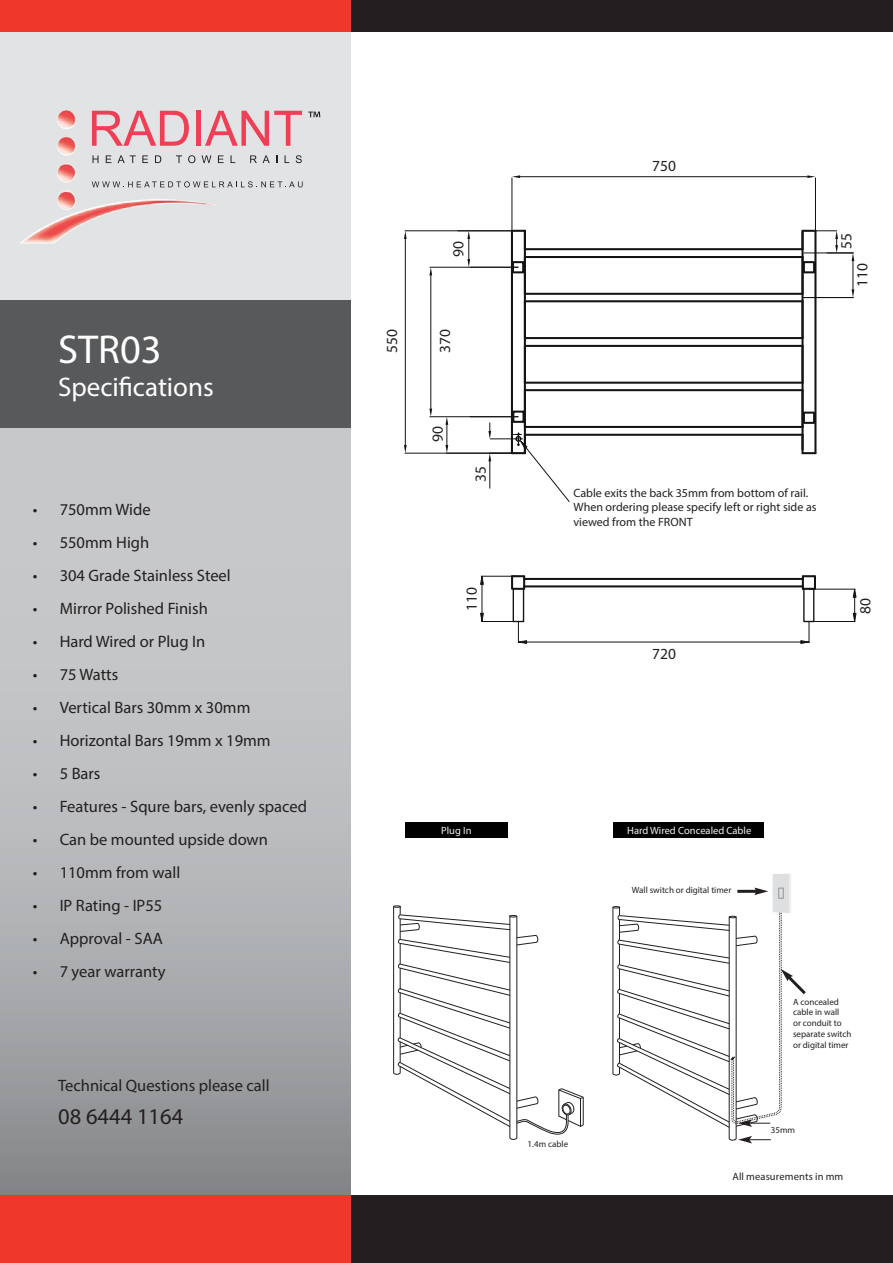
<style>
.page{position:relative;width:893px;height:1263px;background:#fff}
.page>*{position:absolute;margin:0;border:0;box-sizing:border-box;transform-origin:0 0}
.t1{font:40.5px "Myriad Pro";color:#fff}
.t2{font:27px "Myriad Pro";color:#fff}
.t3{font:22.5px "Myriad Pro";color:#231f20}
.t4{font:16.5px "Myriad Pro";color:#231f20}
.t5{font:15.45px "Myriad Pro";color:#231f20}
.t6{font:12px/14.4px "Myriad Pro";color:#231f20}
.t7{font:10.5px "Myriad Pro";color:#f1f1f2}
.t8{font:10.5px "Myriad Pro";letter-spacing:.01em;color:#231f20}
.t9{font:9px/10.8px "Myriad Pro";color:#231f20}
</style>
<div class="page">
<div style="left:0;top:32px;width:350px;height:279px;background:#e2e3e4"></div>
<svg style="left:0;top:428px;width:350px;height:767px;background:#b3b5b7"></svg>
<div style="left:350px;top:0;width:542px;height:32px;background:#231f20"></div>
<div style="left:0;top:0;width:350px;height:32px;background:#ef3829"></div>
<div style="left:350px;top:1195px;width:542px;height:68px;background:#231f20"></div>
<div style="left:0;top:1195px;width:350px;height:68px;background:#ef3829"></div>
<div style="left:0;top:300px;width:350px;height:128px;background:#58595b"></div>
<svg style="left:308px;top:112px;width:12px;height:5px"></svg>
<img style="left:20px;top:110px;width:194px;height:134px">
<svg style="left:73px;top:165px;width:3px;height:9px"></svg>
<img style="left:73px;top:139px;width:3px;height:15px">
<img style="left:73px;top:112px;width:3px;height:15px">
<svg style="left:92px;top:111px;width:97px;height:35px"></svg>
<div style="left:196px;top:111px;width:5px;height:35px;background:#ef3f56"></div>
<svg style="left:205px;top:111px;width:97px;height:35px"></svg>
<svg style="left:92px;top:155px;width:6px;height:8px"></svg>
<svg style="left:106px;top:155px;width:5px;height:8px"></svg>
<svg style="left:118px;top:155px;width:18px;height:8px"></svg>
<svg style="left:142px;top:155px;width:6px;height:8px"></svg>
<svg style="left:155px;top:155px;width:6px;height:8px"></svg>
<svg style="left:176px;top:155px;width:6px;height:8px"></svg>
<svg style="left:188px;top:155px;width:7px;height:8px"></svg>
<svg style="left:201px;top:155px;width:10px;height:8px"></svg>
<svg style="left:218px;top:155px;width:6px;height:8px"></svg>
<svg style="left:230px;top:155px;width:5px;height:8px"></svg>
<svg style="left:250px;top:155px;width:20px;height:8px"></svg>
<svg style="left:284px;top:155px;width:5px;height:8px"></svg>
<svg style="left:296px;top:155px;width:6px;height:8px"></svg>
<svg style="left:92px;top:181px;width:210px;height:7px"></svg>
<hr style="left:511px;top:178px;width:1px;height:52px;background:#131215">
<hr style="left:815px;top:178px;width:1px;height:52px;background:#131215">
<hr style="left:520px;top:176px;width:287px;height:1px;background:#131215">
<svg style="left:512px;top:175px;width:8px;height:3px"></svg>
<svg style="left:807px;top:175px;width:8px;height:3px"></svg>
<hr style="left:405px;top:230px;width:106px;height:1px;background:#131215">
<hr style="left:405px;top:453px;width:106px;height:1px;background:#131215">
<hr style="left:405px;top:239px;width:1px;height:206px;background:#131215">
<svg style="left:404px;top:231px;width:2px;height:8px"></svg>
<svg style="left:404px;top:445px;width:2px;height:8px"></svg>
<svg style="left:816px;top:230px;width:38px;height:68px"></svg>
<hr style="left:512px;top:589px;width:2px;height:33px;background:#131215">
<hr style="left:523px;top:589px;width:1px;height:33px;background:#131215">
<hr style="left:524px;top:578px;width:278px;height:2px;background:#131215">
<hr style="left:524px;top:585px;width:278px;height:2px;background:#131215">
<div style="left:803px;top:588px;width:11px;height:34px;border:1px solid #131215"></div>
<hr style="left:526px;top:642px;width:274px;height:1px;background:#131215">
<svg style="left:513px;top:621px;width:14px;height:23px"></svg>
<svg style="left:800px;top:622px;width:13px;height:22px"></svg>
<hr style="left:814px;top:621px;width:41px;height:1px;background:#131215">
<hr style="left:809px;top:589px;width:46px;height:1px;background:#131215">
<svg style="left:852px;top:588px;width:4px;height:34px"></svg>
<svg style="left:488px;top:423px;width:3px;height:16px"></svg>
<svg style="left:488px;top:454px;width:3px;height:34px"></svg>
<hr style="left:490px;top:439px;width:32px;height:1px;background:#131215">
<hr style="left:430px;top:267px;width:88px;height:1px;background:#131215">
<svg style="left:467px;top:231px;width:3px;height:36px"></svg>
<hr style="left:430px;top:416px;width:88px;height:1px;background:#131215">
<svg style="left:445px;top:417px;width:3px;height:36px"></svg>
<hr style="left:430px;top:275px;width:1px;height:134px;background:#131215">
<svg style="left:429px;top:267px;width:3px;height:8px"></svg>
<svg style="left:429px;top:409px;width:3px;height:8px"></svg>
<hr style="left:481px;top:621px;width:32px;height:1px;background:#131215">
<hr style="left:481px;top:576px;width:37px;height:1px;background:#131215">
<svg style="left:480px;top:575px;width:4px;height:47px"></svg>
<svg style="left:531px;top:455px;width:39px;height:47px"></svg>
<svg style="left:511px;top:229px;width:305px;height:226px"></svg>
<svg style="left:801px;top:575px;width:15px;height:15px"></svg>
<svg style="left:510px;top:575px;width:16px;height:16px"></svg>
<svg style="left:393px;top:905px;width:191px;height:235px"></svg>
<svg style="left:612px;top:873px;width:194px;height:270px"></svg>
<div style="left:405px;top:822px;width:103px;height:16px;background:#000"></div>
<div style="left:614px;top:822px;width:149px;height:16px;background:#000"></div>
<h1 class="t1" style="left:58px;top:334px;width:105px">STR03</h1>
<h2 class="t2" style="left:58px;top:376px;width:157px">Specifications</h2>
<p class="t4" style="left:33px;top:504px;width:119px">• 750mm Wide</p>
<p class="t4" style="left:33px;top:537px;width:118px">• 550mm High</p>
<p class="t4" style="left:33px;top:570px;width:200px">• 304 Grade Stainless Steel</p>
<p class="t4" style="left:33px;top:603px;width:177px">• Mirror Polished Finish</p>
<p class="t4" style="left:33px;top:636px;width:174px">• Hard Wired or Plug In</p>
<p class="t4" style="left:33px;top:669px;width:87px">• 75 Watts</p>
<p class="t4" style="left:33px;top:702px;width:219px">• Vertical Bars 30mm x 30mm</p>
<p class="t4" style="left:33px;top:735px;width:239px">• Horizontal Bars 19mm x 19mm</p>
<p class="t4" style="left:33px;top:768px;width:69px">• 5 Bars</p>
<p class="t4" style="left:33px;top:801px;width:276px">• Features - Squre bars, evenly spaced</p>
<p class="t4" style="left:33px;top:834px;width:237px">• Can be mounted upside down</p>
<p class="t4" style="left:33px;top:867px;width:149px">• 110mm from wall</p>
<p class="t4" style="left:33px;top:900px;width:131px">• IP Rating - IP55</p>
<p class="t4" style="left:33px;top:933px;width:132px">• Approval - SAA</p>
<p class="t4" style="left:33px;top:966px;width:134px">• 7 year warranty</p>
<p class="t4" style="left:58px;top:1079px;width:213px">Technical Questions please call</p>
<h3 class="t3" style="left:58px;top:1107px;width:126px">08 6444 1164</h3>
<p class="t5" style="left:452px;top:257px;width:17px;rotate:-90deg">90</p>
<p class="t5" style="left:386px;top:353px;width:25px;rotate:-90deg">550</p>
<p class="t5" style="left:439px;top:353px;width:25px;rotate:-90deg">370</p>
<p class="t5" style="left:431px;top:442px;width:17px;rotate:-90deg">90</p>
<p class="t5" style="left:475px;top:482px;width:17px;rotate:-90deg">35</p>
<p class="t5" style="left:466px;top:611px;width:25px;rotate:-90deg">110</p>
<p class="t5" style="left:652px;top:160px;width:25px">750</p>
<p class="t5" style="left:840px;top:249px;width:17px;rotate:-90deg">55</p>
<p class="t5" style="left:856px;top:287px;width:25px;rotate:-90deg">110</p>
<p class="t6" style="left:573px;top:486px;width:244px">Cable exits the back 35mm from bottom of rail.<br>When ordering please specify left or right side as viewed from the FRONT</p>
<p class="t5" style="left:652px;top:648px;width:25px">720</p>
<p class="t5" style="left:859px;top:614px;width:17px;rotate:-90deg">80</p>
<p class="t7" style="left:441px;top:826px;width:32px">Plug In</p>
<p class="t7" style="left:627px;top:826px;width:126px">Hard Wired Concealed Cable</p>
<p class="t9" style="left:632px;top:885px;width:101px">Wall switch or digital timer</p>
<p class="t9" style="left:793px;top:997px;width:60px">A concealed cable in wall<br>or conduit to separate switch or digital timer</p>
<p class="t9" style="left:527px;top:1139px;width:42px">1.4m cable</p>
<p class="t9" style="left:770px;top:1125px;width:26px">35mm</p>
<p class="t8" style="left:732px;top:1173px;width:112px">All measurements in mm</p>
</div>
